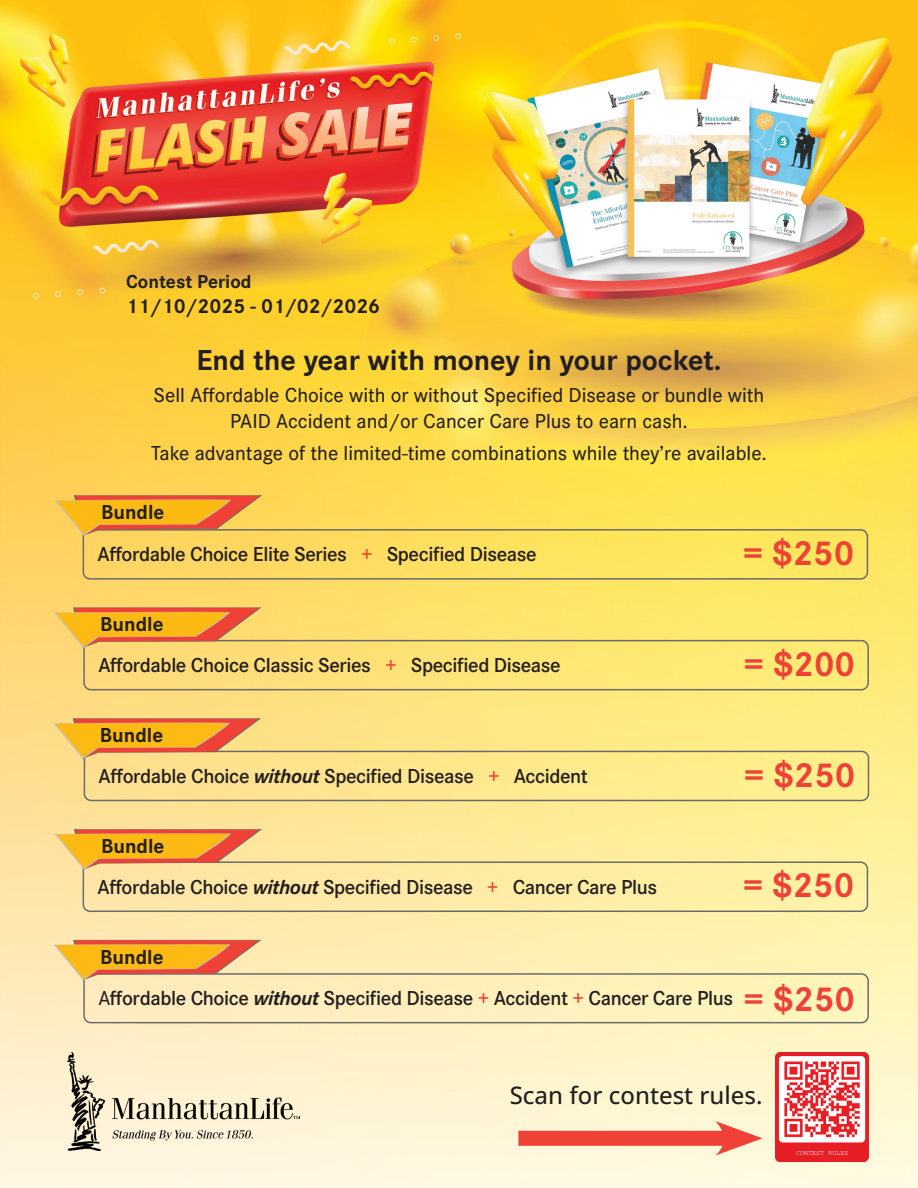
<style>
.page{position:relative;width:918px;height:1188px;background:#fff}
.page>*{position:absolute;margin:0;border:0;box-sizing:border-box;transform-origin:0 0}
.t1{font:700 36px "Corporate S";color:#ef4136}
.t2{font:700 30px "Corporate S";color:#231f20}
.t3{font:500 24px "Open Sans";color:#231f20}
.t4{font:600 21px "Corporate S";letter-spacing:-.02em;color:#231f20}
.t5{font:500 21px/25.2px "Corporate S";color:#231f20;text-align:center}
.t6{font:700 21px "Corporate S";color:#231f20}
.t7{font:700 19.5px "Corporate S";color:#231f20}
.s1{color:#ef4136}
.s2{font-weight:700;font-style:italic}
.s3{font-weight:500}
.s4{font-weight:700;font-size:36px;color:#ef4136}
</style>
<div class="page">
<img style="left:0;top:0;width:918px;height:1188px">
<img style="left:68px;top:1053px;width:231px;height:98px">
<div style="left:83px;top:529px;width:785px;height:51px;border:2px solid #6c6b6c;border-radius:7px"></div>
<svg style="left:54px;top:495px;width:209px;height:41px;background:#f1a437"></svg>
<img style="left:775px;top:1053px;width:93px;height:108px">
<div style="left:518px;top:1131px;width:217px;height:15px;background:#ef4136"></div>
<svg style="left:715px;top:1121px;width:48px;height:35px"></svg>
<div style="left:83px;top:640px;width:786px;height:50px;border:2px solid #6c6b6c;border-radius:7px"></div>
<svg style="left:53px;top:607px;width:209px;height:42px;background:#f4a73f"></svg>
<div style="left:84px;top:751px;width:785px;height:50px;border:2px solid #6c6b6c;border-radius:7px"></div>
<svg style="left:52px;top:718px;width:210px;height:42px;background:#f4aa46"></svg>
<div style="left:83px;top:861px;width:785px;height:51px;border:2px solid #6c6b6c;border-radius:7px"></div>
<svg style="left:54px;top:829px;width:209px;height:41px;background:#f4ab4c"></svg>
<div style="left:83px;top:973px;width:786px;height:50px;border:2px solid #6c6b6c;border-radius:7px"></div>
<svg style="left:53px;top:940px;width:209px;height:41px;background:#f2ab52"></svg>
<p class="t7" style="left:126px;top:268px;width:127px">Contest Period</p>
<p class="t6" style="left:126px;top:291px;width:255px">11/10/2025 - 01/02/2026</p>
<h2 class="t2" style="left:197px;top:340px;width:526px">End the year with money in your pocket.</h2>
<p class="t5" style="left:154px;top:382px;width:612px">Sell Affordable Choice with or without Specified Disease or bundle with<br>PAID Accident and/or Cancer Care Plus to earn cash.</p>
<p class="t5" style="left:151px;top:439px;width:617px">Take advantage of the limited-time combinations while they’re available.</p>
<p class="t6" style="left:101px;top:497px;width:65px">Bundle</p>
<p class="t4" style="left:98px;top:540px;width:441px">Affordable Choice Elite Series <span class="s1">+</span> Specified Disease</p>
<h1 class="t1" style="left:743px;top:528px;width:113px">= $250</h1>
<p class="t6" style="left:100px;top:610px;width:65px">Bundle</p>
<p class="t4" style="left:98px;top:651px;width:464px">Affordable Choice Classic Series <span class="s1">+</span> Specified Disease</p>
<h1 class="t1" style="left:744px;top:639px;width:113px">= $200</h1>
<p class="t6" style="left:100px;top:720px;width:65px">Bundle</p>
<p class="t4" style="left:99px;top:762px;width:491px">Affordable Choice <span class="s2">without</span> Specified Disease <span class="s1">+</span> Accident</p>
<h1 class="t1" style="left:744px;top:750px;width:113px">= $250</h1>
<p class="t6" style="left:101px;top:831px;width:65px">Bundle</p>
<p class="t4" style="left:98px;top:873px;width:561px">Affordable Choice <span class="s2">without</span> Specified Disease <span class="s1">+</span> Cancer Care Plus</p>
<h1 class="t1" style="left:743px;top:861px;width:113px">= $250</h1>
<p class="t6" style="left:100px;top:942px;width:65px">Bundle</p>
<p class="t4" style="left:98px;top:984px;width:758px"><span class="s3">A</span>ffordable Choice <span class="s2">without</span> Specified Disease <span class="s1">+</span> Accident <span class="s1">+</span> Cancer Care Plus <span class="s4">= $250</span></p>
<p class="t3" style="left:510px;top:1079px;width:254px">Scan for contest rules.</p>
</div>
